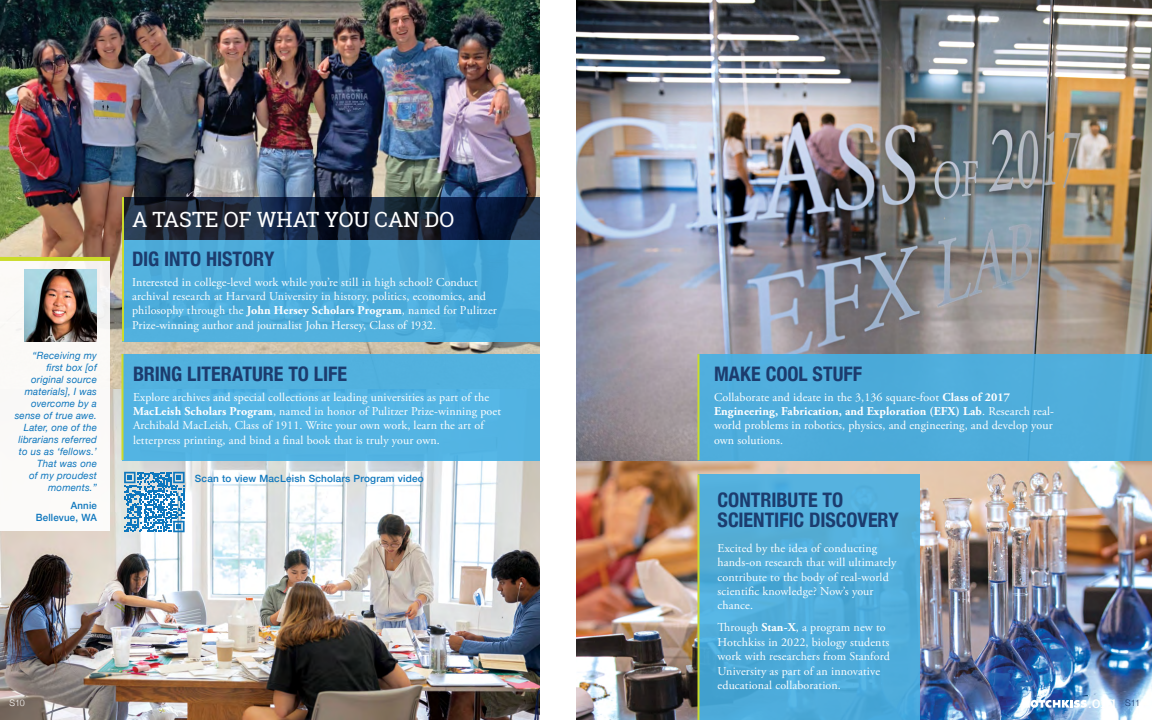
<style>
.page{position:relative;width:1152px;height:720px;background:#fff}
.page>*{position:absolute;margin:0;border:0;box-sizing:border-box;transform-origin:0 0}
.t1{font:21px "Roboto Slab";color:#fff}
.t2{font:700 condensed 20px/20px "Helvetica Neue";color:#1c3c6e}
.t3{font:16px "Roboto Slab";color:#fff}
.t4{font:12px/14.4px "Adobe Garamond Pro";letter-spacing:.01em;color:#fff}
.t5{font:italic 10px/12px "Helvetica Neue";letter-spacing:.02em;color:#0d76bd;text-align:right}
.t6{font:500 10px/12px "Helvetica Neue";letter-spacing:.02em;color:#0d76bd;text-align:right}
.t7{font:300 9px "Helvetica Neue";color:#fff}
.s1{font-weight:700}
.s2{font-family:"Helvetica Neue";font-weight:300;font-size:9px;color:#1c3c6e}
</style>
<div class="page">
<img style="left:0;top:0;width:540px;height:389px">
<svg style="left:124px;top:197px;width:416px;height:43px;background:#18243b"></svg>
<div style="left:122px;top:240px;width:418px;height:101px;background:linear-gradient(to right,#50afdc,#4aabda)"></div>
<img style="left:0;top:389px;width:540px;height:331px">
<div style="left:122px;top:354px;width:418px;height:106px;background:#53b3e2"></div>
<hr style="left:122px;top:354px;width:2px;height:106px;background:#cbdb2a">
<hr style="left:122px;top:197px;width:2px;height:144px;background:#cbdb2a">
<div style="left:0;top:257px;width:110px;height:274px;background:#fbfaf8"></div>
<img style="left:25px;top:270px;width:72px;height:72px">
<hr style="left:0;top:257px;width:110px;height:4px;background:#cbdb2a">
<svg style="left:124px;top:472px;width:61px;height:60px"></svg>
<img style="left:576px;top:0;width:576px;height:720px">
<div style="left:699px;top:474px;width:221px;height:246px;background:#50addb"></div>
<div style="left:699px;top:354px;width:453px;height:106px;background:#4faddb"></div>
<hr style="left:698px;top:474px;width:2px;height:246px;background:#cbdb2a">
<hr style="left:698px;top:354px;width:2px;height:106px;background:#cbdb2a">
<svg style="left:1022px;top:700px;width:65px;height:8px"></svg>
<p class="t5" style="left:15px;top:350px;width:84px">“Receiving my first box [of original source materials], I was overcome by a sense of true awe.<br>Later, one of the librarians referred to us as ‘fellows.’<br>That was one<br>of my proudest moments.”</p>
<p class="t6" style="left:36px;top:498px;width:63px">Annie<br>Bellevue, WA</p>
<h1 class="t1" style="left:132px;top:205px;width:324px">A TASTE OF WHAT YOU CAN DO</h1>
<h2 class="t2" style="left:132px;top:247px;width:144px">DIG INTO HISTORY</h2>
<p class="t4" style="left:132px;top:275px;width:366px">Interested in college-level work while you’re still in high school? Conduct archival research at Harvard University in history, politics, economics, and philosophy through the <span class="s1">John Hersey Scholars Program</span>, named for Pulitzer Prize-winning author and journalist John Hersey, Class of 1932.</p>
<h2 class="t2" style="left:133px;top:362px;width:215px">BRING LITERATURE TO LIFE</h2>
<p class="t4" style="left:133px;top:390px;width:370px">Explore archives and special collections at leading universities as part of the <span class="s1">MacLeish Scholars Program</span>, named in honor of Pulitzer Prize-winning poet Archibald MacLeish, Class of 1911. Write your own work, learn the art of letterpress printing, and bind a final book that is truly your own.</p>
<p class="t6" style="left:195px;top:472px;width:230px">Scan to view MacLeish Scholars Program video</p>
<p class="t7" style="left:9px;top:696px;width:17px">S10</p>
<h2 class="t2" style="left:714px;top:362px;width:150px">MAKE COOL STUFF</h2>
<p class="t4" style="left:714px;top:390px;width:341px">Collaborate and ideate in the 3,136 square-foot <span class="s1">Class of 2017<br>Engineering, Fabrication, and Exploration (EFX) Lab</span>. Research real&shy;world problems in robotics, physics, and engineering, and develop your own solutions.</p>
<h2 class="t2" style="left:718px;top:488px;width:183px">CONTRIBUTE TO<br>SCIENTIFIC DISCOVERY</h2>
<p class="t4" style="left:718px;top:541px;width:180px">Excited by the idea of conducting hands-on research that will ultimately contribute to the body of real-world scientific knowledge? Now’s your chance.</p>
<p class="t4" style="left:718px;top:621px;width:174px">Through <span class="s1">Stan-X</span>, a program new to Hotchkiss in 2022, biology students work with researchers from Stanford University as part of an innovative educational collaboration.</p>
<h3 class="t3" style="left:1088px;top:691px;width:53px">.org <span class="s2">S11</span></h3>
</div>
